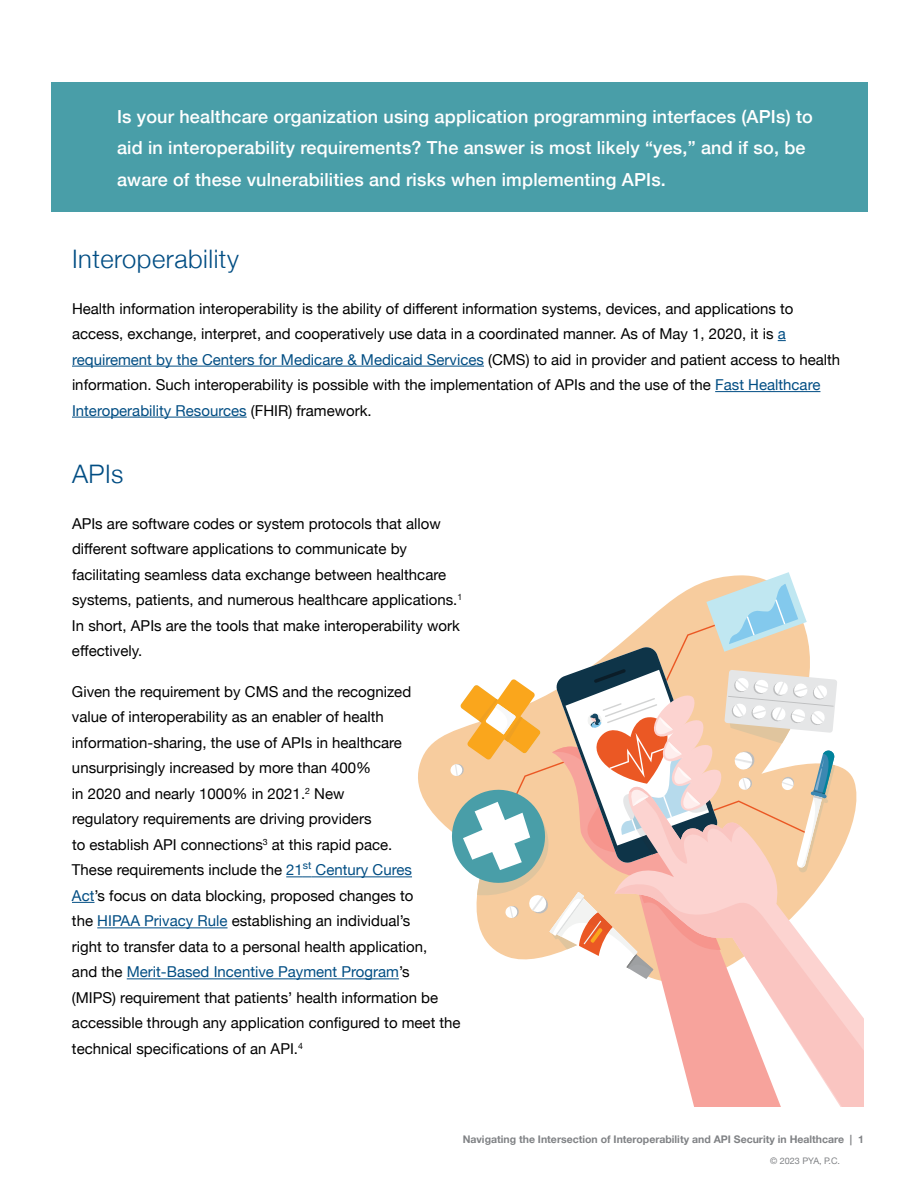
<style>
.page{position:relative;width:918px;height:1188px;background:#fff}
.page>*{position:absolute;margin:0;border:0;box-sizing:border-box;transform-origin:0 0}
.t1{font:300 25.5px "Helvetica Neue";letter-spacing:.02em;color:#004d83}
.t2{font:500 18px/31.2px "Helvetica Neue";letter-spacing:.01em;color:#fff}
.t3{font:15px/25.5px "Helvetica Neue";color:#000}
.t4{font:700 10.5px "Helvetica Neue";color:#808285}
.t5{font:9px "Helvetica Neue";color:#808285}
.s1{color:#004d83}
</style>
<div class="page">
<div style="left:51px;top:82px;width:816px;height:130px;background:#499ea8"></div>
<hr style="left:72px;top:366px;width:412px;height:1px;background:#004d83">
<hr style="left:715px;top:391px;width:105px;height:1px;background:#004d83">
<hr style="left:72px;top:417px;width:175px;height:1px;background:#004d83">
<svg style="left:286px;top:876px;width:25px;height:1px"></svg>
<hr style="left:311px;top:876px;width:101px;height:1px;background:#004d83">
<svg style="left:72px;top:902px;width:22px;height:1px"></svg>
<hr style="left:97px;top:927px;width:131px;height:1px;background:#004d83">
<hr style="left:127px;top:978px;width:272px;height:1px;background:#004d83">
<svg style="left:409px;top:734px;width:445px;height:144px"></svg>
<svg style="left:837px;top:781px;width:20px;height:97px;fill:#f7cc9e"></svg>
<svg style="left:655px;top:979px;width:209px;height:128px"></svg>
<svg style="left:446px;top:572px;width:391px;height:407px"></svg>
<p class="t2" style="left:117px;top:100px;width:697px">Is your healthcare organization using application programming interfaces (APIs) to aid in interoperability requirements? The answer is most likely “yes,” and if so, be aware of these vulnerabilities and risks when implementing APIs.</p>
<h1 class="t1" style="left:72px;top:238px;width:168px">Interoperability</h1>
<p class="t3" style="left:72px;top:296px;width:770px">Health information interoperability is the ability of different information systems, devices, and applications to access, exchange, interpret, and cooperatively use data in a coordinated manner. As of May 1, 2020, it is <span class="s1">a requirement by the Centers for Medicare &amp; Medicaid Services</span> (CMS) to aid in provider and patient access to health information. Such interoperability is possible with the implementation of APIs and the use of the <span class="s1">Fast Healthcare Interoperability Resources</span> (FHIR) framework.</p>
<h1 class="t1" style="left:72px;top:453px;width:53px">APIs</h1>
<p class="t3" style="left:72px;top:512px;width:392px">APIs are software codes or system protocols that allow different software applications to communicate by facilitating seamless data exchange between healthcare systems, patients, and numerous healthcare applications.<sup>1<br></sup>In short, APIs are the tools that make interoperability work effectively.</p>
<p class="t3" style="left:72px;top:680px;width:390px">Given the requirement by CMS and the recognized<br>value of interoperability as an enabler of health information-sharing, the use of APIs in healthcare unsurprisingly increased by more than 400%<br>in 2020 and nearly 1000% in 2021.<sup>2</sup> New<br>regulatory requirements are driving providers<br>to establish API connections<sup>3</sup> at this rapid pace.<br>These requirements include the <span class="s1">21</span><sup>st</sup> <span class="s1">Century Cures<br>Act</span>’s focus on data blocking, proposed changes to<br>the <span class="s1">HIPAA Privacy Rule</span> establishing an individual’s<br>right to transfer data to a personal health application,<br>and the <span class="s1">Merit-Based Incentive Payment Program</span>’s<br>(MIPS) requirement that patients’ health information be accessible through any application configured to meet the technical specifications of an API.<sup>4</sup></p>
<p class="t4" style="left:463px;top:1131px;width:403px">Navigating the Intersection of Interoperability and API Security in Healthcare | 1</p>
<p class="t5" style="left:770px;top:1154px;width:71px">© 2023 PYA, P.C.</p>
</div>
